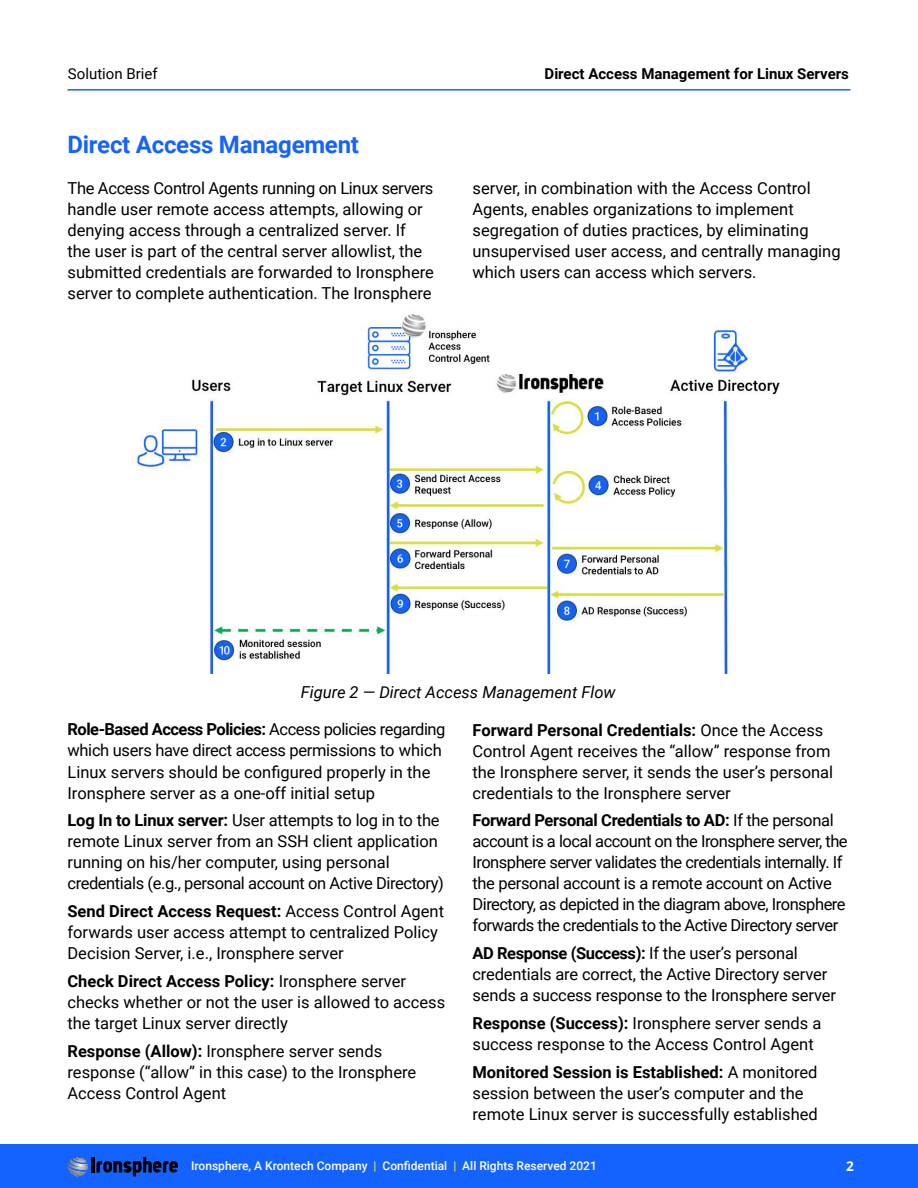
<style>
.page{position:relative;width:918px;height:1188px;background:#fff}
.page>*{position:absolute;margin:0;border:0;box-sizing:border-box;transform-origin:0 0}
.t1{font:700 24px "Roboto";letter-spacing:-.01em;color:#1563ff}
.t2{font:16.5px/21px "Roboto";color:#000}
.t3{font:16.5px/21px "Roboto";letter-spacing:-.03em;color:#000}
.t4{font:italic 16.5px "Roboto";color:#000}
.t5{font:700 15px "Roboto";color:#000}
.t6{font:15px "Roboto";color:#000}
.t7{font:700 13.5px "Open Sans";color:#fff}
.t8{font:500 12px "Roboto";color:#fff}
.s1{font-weight:700}
.s2{color:#e2e735}
</style>
<div class="page">
<div style="left:0;top:1145px;width:918px;height:43px;background:#1563ff"></div>
<hr style="left:91px;top:1157px;width:3px;height:16px;background:#000">
<svg style="left:97px;top:1157px;width:81px;height:19px"></svg>
<svg style="left:68px;top:1157px;width:20px;height:20px"></svg>
<hr style="left:68px;top:89px;width:782px;height:2px;background:#1563ff">
<img style="left:132px;top:314px;width:648px;height:360px">
<p class="t6" style="left:68px;top:63px;width:91px">Solution Brief</p>
<p class="t5" style="left:545px;top:63px;width:306px">Direct Access Management for Linux Servers</p>
<h1 class="t1" style="left:68px;top:128px;width:293px">Direct Access Management</h1>
<p class="t2" style="left:68px;top:177px;width:368px">The Access Control Agents running on Linux servers handle user remote access attempts, allowing or denying access through a centralized server. If<br>the user is part of the central server allowlist, the submitted credentials are forwarded to Ironsphere server to complete authentication. The Ironsphere</p>
<p class="t2" style="left:472px;top:177px;width:370px">server, in combination with the Access Control Agents, enables organizations to implement segregation of duties practices, by eliminating unsupervised user access, and centrally managing which users can access which servers.</p>
<p class="t4" style="left:301px;top:680px;width:316px">Figure 2 — Direct Access Management Flow</p>
<p class="t2" style="left:68px;top:719px;width:379px"><span class="s1">Role-Based Access Policies:</span> Access policies regarding which users have direct access permissions to which Linux servers should be configured properly in the Ironsphere server as a one-off initial setup</p>
<p class="t2" style="left:68px;top:809px;width:378px"><span class="s1">Log In to Linux server:</span> User attempts to log in to the remote Linux server from an SSH client application running on his/her computer, using personal credentials (e.g., personal account on Active Directory)</p>
<p class="t2" style="left:68px;top:900px;width:378px"><span class="s1">Send Direct Access Request:</span> Access Control Agent forwards user access attempt to centralized Policy<br>Decision Server, i.e., Ironsphere server</p>
<p class="t2" style="left:68px;top:970px;width:379px"><span class="s1">Check Direct Access Policy:</span> Ironsphere server checks whether or not the user is allowed to access the target Linux server directly</p>
<p class="t2" style="left:68px;top:1040px;width:350px"><span class="s1">Response (Allow):</span> Ironsphere server sends response (“allow” in this case) to the Ironsphere<br>Access Control Agent</p>
<p class="t2" style="left:472px;top:719px;width:362px"><span class="s1">Forward Personal Credentials:</span> Once the Access Control Agent receives the “allow” response from the Ironsphere server, it sends the user’s personal credentials to the Ironsphere server</p>
<p class="t3" style="left:472px;top:809px;width:377px"><span class="s1">Forward Personal Credentials to AD:</span> If the personal account is a local account on the Ironsphere server, the Ironsphere server validates the credentials internally. If the personal account is a remote account on Active Directory, as depicted in the diagram above, Ironsphere forwards the credentials to the Active Directory server</p>
<p class="t2" style="left:472px;top:942px;width:365px"><span class="s1">AD Response (Success):</span> If the user’s personal credentials are correct, the Active Directory server sends a success response to the Ironsphere server</p>
<p class="t2" style="left:472px;top:1012px;width:350px"><span class="s1">Response (Success):</span> Ironsphere server sends a success response to the Access Control Agent</p>
<p class="t2" style="left:472px;top:1061px;width:347px"><span class="s1">Monitored Session is Established:</span> A monitored session between the user’s computer and the remote Linux server is successfully established</p>
<p class="t8" style="left:191px;top:1157px;width:407px">Ironsphere, A Krontech Company <span class="s2">|</span> Confidential <span class="s2">|</span> All Rights Reserved 2021</p>
<p class="t7" style="left:846px;top:1157px;width:9px">2</p>
</div>
